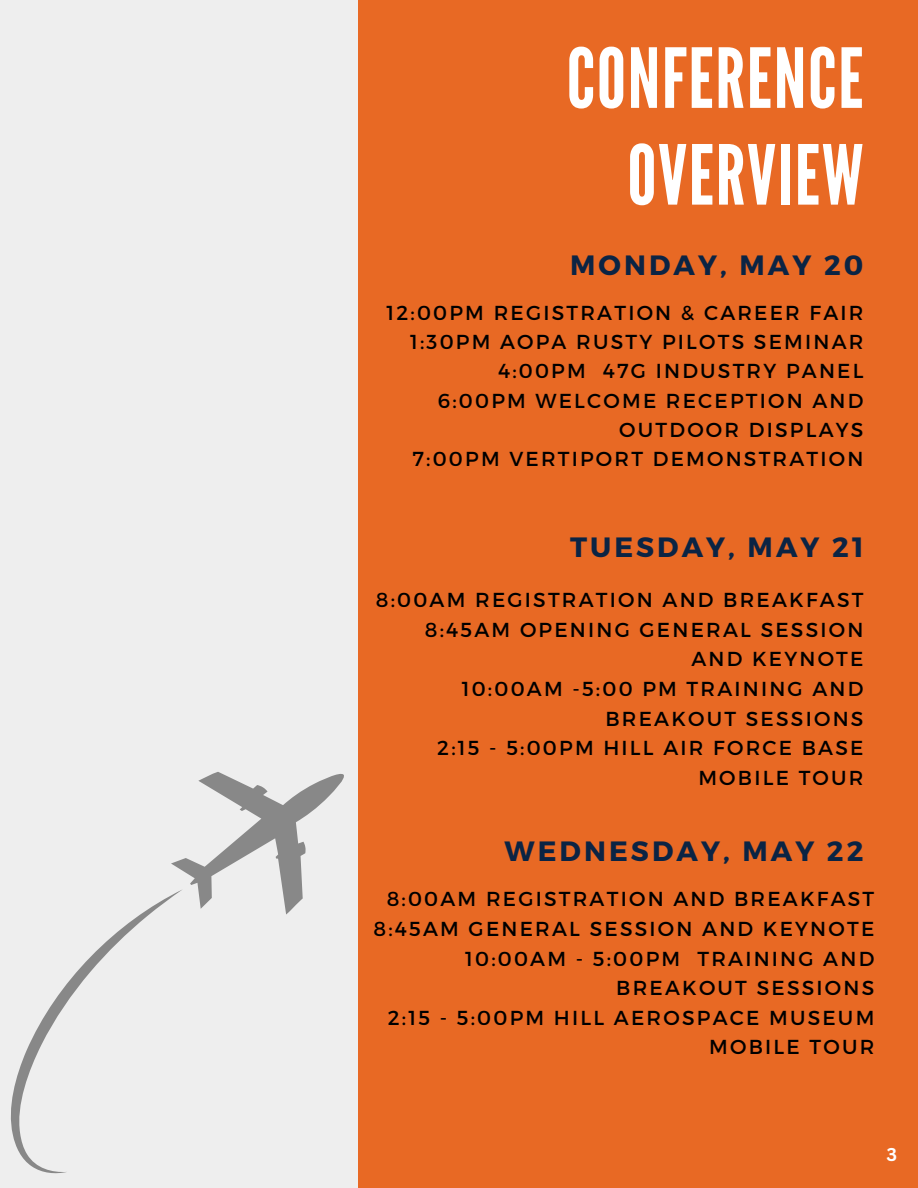
<style>
.page{position:relative;width:918px;height:1188px;background:#e86924}
.page>*{position:absolute;margin:0;border:0;box-sizing:border-box;transform-origin:0 0}
.t1{font:82.5px/96.8px "League Gothic";letter-spacing:.02em;color:#fff;text-align:right}
.t2{font:700 27.9px "Montserrat";letter-spacing:.11em;color:#0b2444}
.t3{font:20.25px/29.7px "Montserrat";letter-spacing:.11em;color:#000;text-align:right}
.t4{font:700 18px "Canva Sans";color:#fff}
</style>
<div class="page">
<div style="left:0;top:0;width:358px;height:1188px;background:#eee"></div>
<svg style="left:171px;top:772px;width:173px;height:143px"></svg>
<svg style="left:10px;top:889px;width:173px;height:285px"></svg>
<p class="t1" style="left:567px;top:32px;width:298px">CONFERENCE<br>OVERVIEW</p>
<p class="t2" style="left:570px;top:247px;width:295px">MONDAY, MAY 20</p>
<h2 class="t3" style="left:386px;top:297px;width:479px">12:00PM REGISTRATION &amp; CAREER FAIR</h2>
<p class="t3" style="left:410px;top:326px;width:455px">1:30PM AOPA RUSTY PILOTS SEMINAR</p>
<p class="t3" style="left:498px;top:355px;width:367px">4:00PM 47G INDUSTRY PANEL</p>
<p class="t3" style="left:438px;top:385px;width:427px;line-height:29.2px">6:00PM WELCOME RECEPTION AND<br>OUTDOOR DISPLAYS</p>
<p class="t3" style="left:413px;top:443px;width:452px">7:00PM VERTIPORT DEMONSTRATION</p>
<h1 class="t2" style="left:570px;top:529px;width:295px">TUESDAY, MAY 21</h1>
<p class="t3" style="left:376px;top:584px;width:489px">8:00AM REGISTRATION AND BREAKFAST</p>
<h2 class="t3" style="left:425px;top:614px;width:440px">8:45AM OPENING GENERAL SESSION</h2>
<p class="t3" style="left:691px;top:643px;width:174px">AND KEYNOTE</p>
<p class="t3" style="left:462px;top:673px;width:403px">10:00AM -5:00 PM TRAINING AND<br>BREAKOUT SESSIONS</p>
<p class="t3" style="left:437px;top:732px;width:428px">2:15 - 5:00PM HILL AIR FORCE BASE<br>MOBILE TOUR</p>
<p class="t2" style="left:505px;top:833px;width:360px">WEDNESDAY, MAY 22</p>
<p class="t3" style="left:387px;top:883px;width:489px">8:00AM REGISTRATION AND BREAKFAST</p>
<p class="t3" style="left:373px;top:913px;width:502px">8:45AM GENERAL SESSION AND KEYNOTE</p>
<h2 class="t3" style="left:465px;top:942px;width:411px">10:00AM - 5:00PM TRAINING AND<br>BREAKOUT SESSIONS</h2>
<p class="t3" style="left:388px;top:1002px;width:488px">2:15 - 5:00PM HILL AEROSPACE MUSEUM<br>MOBILE TOUR</p>
<p class="t4" style="left:886px;top:1142px;width:12px">3</p>
</div>
